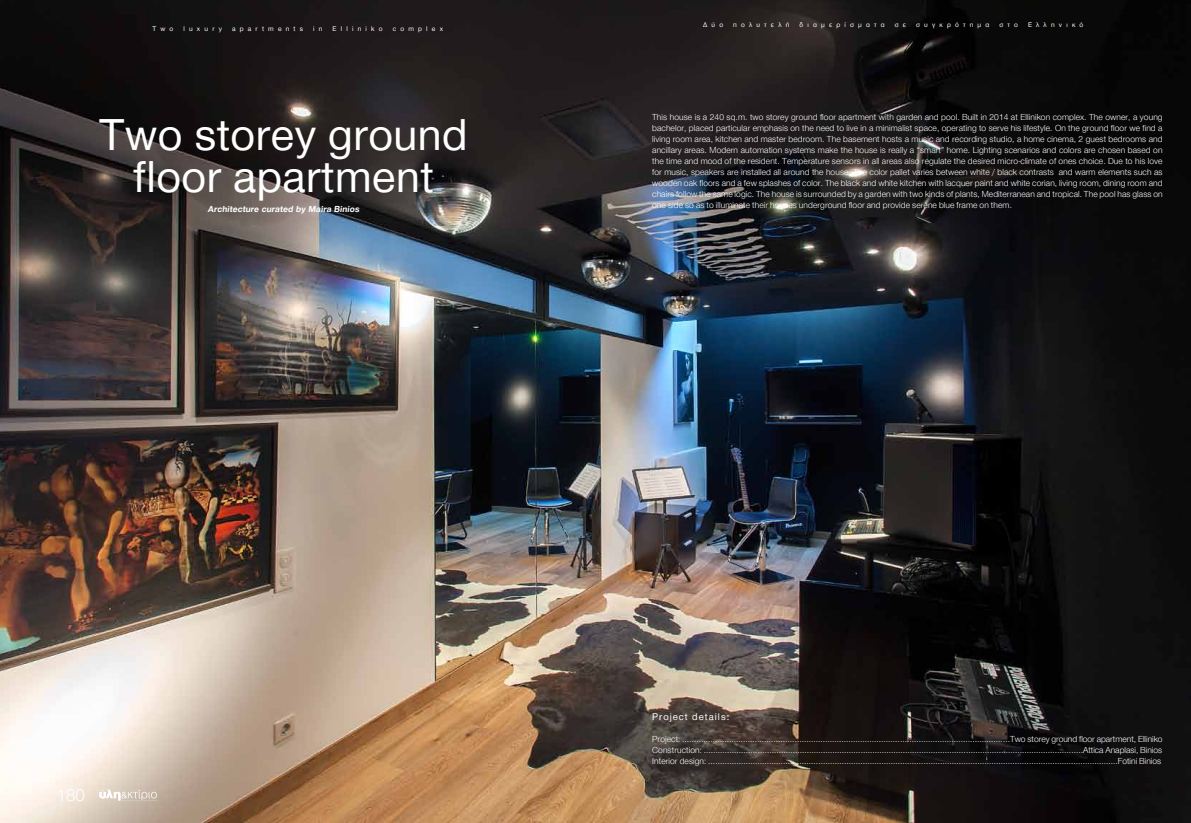
<style>
.page{position:relative;width:1191px;height:823px;background:#fff}
.page>*{position:absolute;margin:0;border:0;box-sizing:border-box;transform-origin:0 0}
.t1{font:46px/42px "CF Helvetica";letter-spacing:.01em;color:#fff;text-align:center}
.t2{font:300 18px "CF Helvetica";color:#fff}
.t3{font:10px "CF Helvetica";letter-spacing:.1em;color:#fff}
.t4{font:300 9px/11px "CF Helvetica";letter-spacing:.01em;color:#fff;text-align:justify}
.t5{font:700 9px "CF Helvetica";color:#fff}
.t6{font:7px "CF Helvetica";letter-spacing:.6em;color:#fff}
</style>
<div class="page">
<img style="left:0;top:0;width:1191px;height:822px">
<svg style="left:99px;top:789px;width:58px;height:11px"></svg>
<p class="t6" style="left:152px;top:25px;width:22px">Two</p>
<p class="t6" style="left:183px;top:25px;width:40px">luxury</p>
<p class="t6" style="left:232px;top:25px;width:73px">apartments</p>
<p class="t6" style="left:313px;top:25px;width:11px">i n</p>
<p class="t6" style="left:333px;top:25px;width:51px">Elliniko</p>
<p class="t6" style="left:393px;top:25px;width:52px">complex</p>
<h1 class="t1" style="left:100px;top:113px;width:369px">Two storey ground floor apartment</h1>
<p class="t5" style="left:208px;top:204px;width:154px">Architecture curated by Maira Binios</p>
<p class="t6" style="left:703px;top:20px;width:22px">Δύο</p>
<p class="t6" style="left:733px;top:20px;width:58px">πολυτελή</p>
<p class="t6" style="left:799px;top:20px;width:87px">διαμερίσματα</p>
<p class="t6" style="left:895px;top:20px;width:13px">σ ε</p>
<p class="t6" style="left:916px;top:20px;width:75px">συγκρότημα</p>
<p class="t6" style="left:999px;top:20px;width:20px">στο</p>
<p class="t6" style="left:1028px;top:20px;width:57px">Ελληνικό</p>
<p class="t4" style="left:652px;top:111px;width:512px">This house is a 240 sq.m. two storey ground floor apartment with garden and pool. Built in 2014 at Ellinikon complex. The owner, a young bachelor, placed particular emphasis on the need to live in a minimalist space, operating to serve his lifestyle. On the ground floor we find a living room area, kitchen and master bedroom. The basement hosts a music and recording studio, a home cinema, 2 guest bedrooms and ancillary areas. Modern automation systems make the house is really a “smart” home. Lighting scenarios and colors are chosen based on the time and mood of the resident. Temperature sensors in all areas also regulate the desired micro-climate of ones choice. Due to his love for music, speakers are installed all around the house. The color pallet varies between white / black contrasts and warm elements such as wooden oak floors and a few splashes of color. The black and white kitchen with lacquer paint and white corian, living room, dining room and chairs follow the same logic. The house is surrounded by a garden with two kinds of plants, Mediterranean and tropical. The pool has glass on one side so as to illuminate their houses underground floor and provide serene blue frame on them.</p>
<h2 class="t2" style="left:57px;top:784px;width:30px">180</h2>
<p class="t3" style="left:652px;top:711px;width:79px">Project details:</p>
<p class="t4" style="left:652px;top:733px;width:512px">Project: ............................................................................................................................................Τwo storey ground floor apartment, Elliniko Construction: ..................................................................................................................................................................Attica Anaplasi, Binios Interior design: ...............................................................................................................................................................................Fotini Binios</p>
</div>
